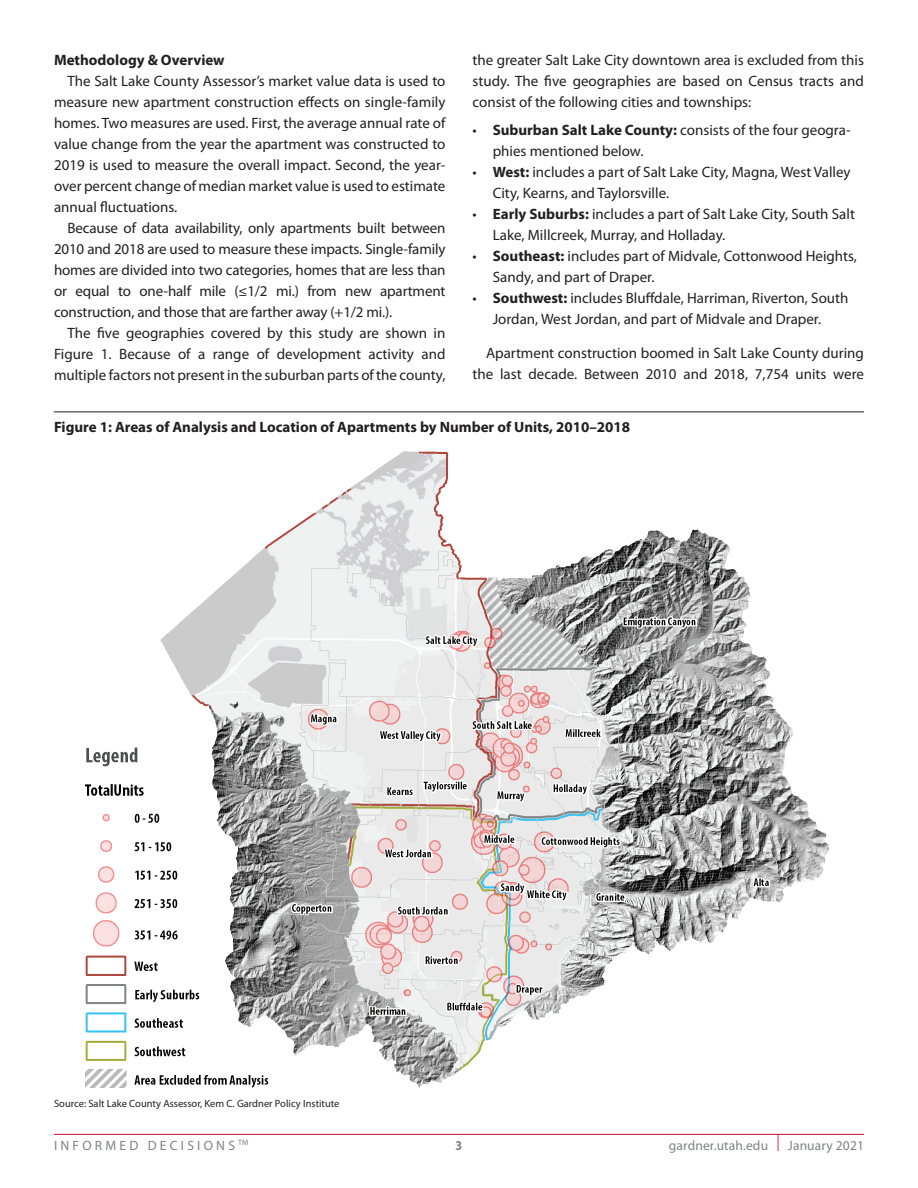
<style>
.page{position:relative;width:918px;height:1188px;background:#fff}
.page>*{position:absolute;margin:0;border:0;box-sizing:border-box;transform-origin:0 0}
.t1{font:15px/21px "Myriad Pro";color:#231f20;text-align:justify}
.t2{font:700 15px "Myriad Pro";color:#231f20}
.t3{font:13.5px "Myriad Pro";letter-spacing:.01em;color:#808285}
.t4{font:13.5px "Myriad Pro";letter-spacing:.24em;color:#808285}
.t5{font:700 13.5px "Myriad Pro";color:#808285;scale:.9 1}
.t6{font:10.5px "Myriad Pro";color:#231f20}
.t7{font:7.8px "Myriad Pro";color:#808285}
.s1{font-weight:700}
.s2{font-size:24.9px;color:#c3102e}
</style>
<div class="page">
<hr style="left:54px;top:1134px;width:810px;height:1px;background:#c3102e">
<img style="left:85px;top:451px;width:744px;height:637px">
<hr style="left:54px;top:412px;width:810px;height:1px;background:#231f20">
<p class="t2" style="left:54px;top:50px;width:172px">Methodology &amp; Overview</p>
<p class="t1" style="left:54px;top:70px;width:393px;text-indent:14px">The Salt Lake County Assessor’s market value data is used to measure new apartment construction effects on single-family homes. Two measures are used. First, the average annual rate of value change from the year the apartment was constructed to 2019 is used to measure the overall impact. Second, the year&shy;over percent change of median market value is used to estimate annual fluctuations.</p>
<p class="t1" style="left:54px;top:217px;width:393px;text-indent:14px">Because of data availability, only apartments built between 2010 and 2018 are used to measure these impacts. Single-family homes are divided into two categories, homes that are less than or equal to one-half mile (≤1/2 mi.) from new apartment construction, and those that are farther away (+1/2 mi.).</p>
<p class="t1" style="left:54px;top:322px;width:393px;text-indent:14px">The five geographies covered by this study are shown in Figure 1. Because of a range of development activity and multiple factors not present in the suburban parts of the county,</p>
<p class="t1" style="left:472px;top:49px;width:393px">the greater Salt Lake City downtown area is excluded from this study. The five geographies are based on Census tracts and consist of the following cities and townships:</p>
<p class="t1" style="left:493px;top:119px;width:359px;text-indent:-20px">• <span class="s1">Suburban Salt Lake County:</span> consists of the four geogra&shy;phies mentioned below.</p>
<p class="t1" style="left:493px;top:161px;width:359px;text-indent:-20px">• <span class="s1">West:</span> includes a part of Salt Lake City, Magna, West Valley<br>City, Kearns, and Taylorsville.</p>
<p class="t1" style="left:493px;top:203px;width:364px;text-indent:-20px">• <span class="s1">Early Suburbs:</span> includes a part of Salt Lake City, South Salt<br>Lake, Millcreek, Murray, and Holladay.</p>
<p class="t1" style="left:493px;top:245px;width:366px;text-indent:-20px">• <span class="s1">Southeast:</span> includes part of Midvale, Cottonwood Heights,<br>Sandy, and part of Draper.</p>
<p class="t1" style="left:472px;top:287px;width:378px;text-align:center">• <span class="s1">Southwest:</span> includes Bluffdale, Harriman, Riverton, South<br>Jordan, West Jordan, and part of Midvale and Draper.</p>
<p class="t1" style="left:472px;top:343px;width:393px;text-align:right">Apartment construction boomed in Salt Lake County during the last decade. Between 2010 and 2018, 7,754 units were</p>
<p class="t2" style="left:54px;top:418px;width:578px">Figure 1: Areas of Analysis and Location of Apartments by Number of Units, 2010–2018</p>
<p class="t6" style="left:54px;top:1097px;width:287px">Source: Salt Lake County Assessor, Kem C. Gardner Policy Institute</p>
<p class="t3" style="left:669px;top:1137px;width:112px">gardner.utah.edu <span class="s2">I</span></p>
<p class="t7" style="left:238px;top:1138px;width:12px">TM</p>
<p class="t5" style="left:456px;top:1136px;width:9px">3</p>
<p class="t4" style="left:54px;top:1137px;width:183px">INFORMED DECISIONS</p>
<p class="t3" style="left:788px;top:1137px;width:78px">January 2021</p>
</div>
